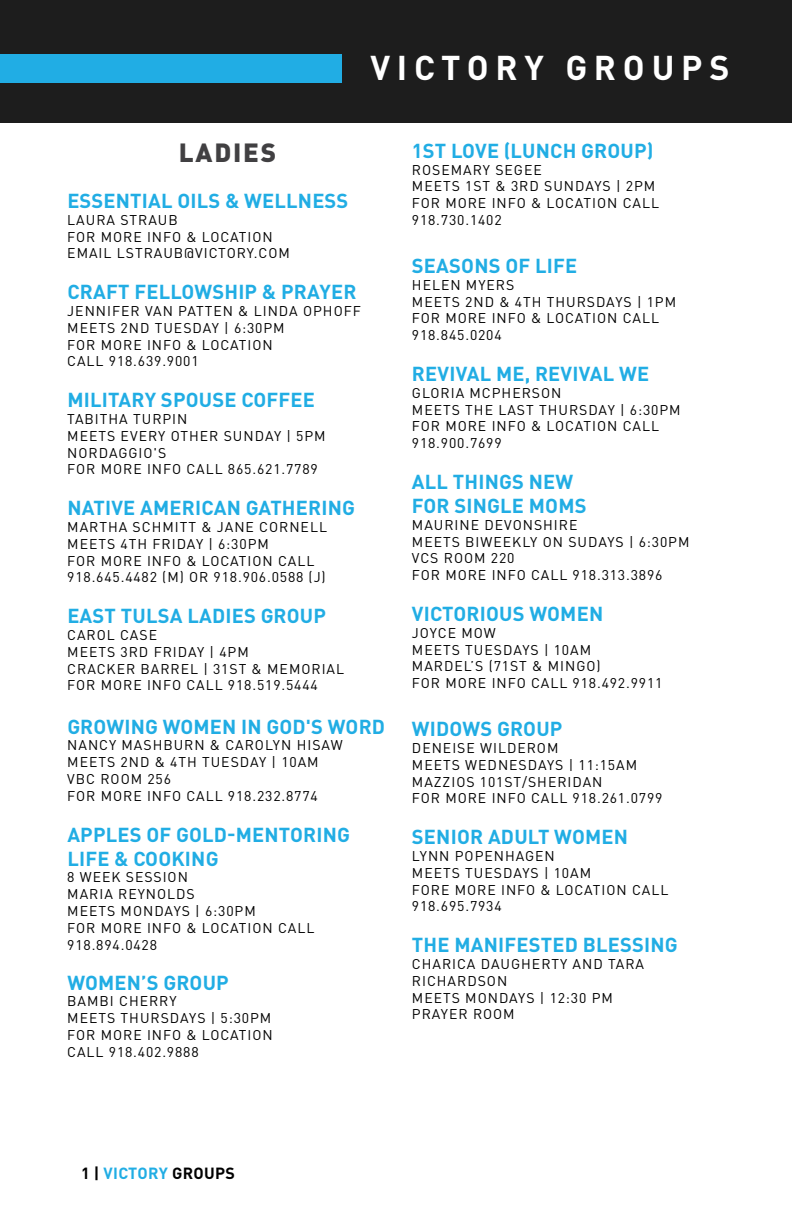
<style>
.page{position:relative;width:792px;height:1224px;background:#fff}
.page>*{position:absolute;margin:0;border:0;box-sizing:border-box;transform-origin:0 0}
.t1{font:700 34px "DINOT";letter-spacing:.2em;color:#fff}
.t2{font:900 26px "DINOT";letter-spacing:.07em;color:#414042}
.t3{font:700 20px/24px "DINOT";letter-spacing:.01em;color:#21ade4}
.t4{font:700 16px "DINOT";letter-spacing:.02em;color:#000}
.t5{font:14px/16.8px "DINOT";letter-spacing:.07em;color:#000}
.s1{color:#21ade4}
</style>
<div class="page">
<div style="left:0;top:0;width:792px;height:123px;background:#1d1d1d"></div>
<div style="left:0;top:54px;width:342px;height:29px;background:#21ade4"></div>
<h1 class="t1" style="left:404px;top:43px;width:316px">CLASS GROUPS</h1>
<h1 class="t1" style="left:342px;top:44px;width:193px">CONNECT</h1>
<h1 class="t1" style="left:370px;top:45px;width:361px">VICTORY GROUPS</h1>
<h2 class="t2" style="left:179px;top:135px;width:99px">LADIES</h2>
<h3 class="t3" style="left:67px;top:188px;width:283px">ESSENTIAL OILS &amp; WELLNESS</h3>
<p class="t5" style="left:67px;top:211px;width:224px">LAURA STRAUB<br>FOR MORE INFO &amp; LOCATION<br>EMAIL LSTRAUB@VICTORY.COM</p>
<h3 class="t3" style="left:67px;top:279px;width:291px">CRAFT FELLOWSHIP &amp; PRAYER</h3>
<p class="t5" style="left:67px;top:302px;width:295px">JENNIFER VAN PATTEN &amp; LINDA OPHOFF<br>MEETS 2ND TUESDAY | 6:30PM<br>FOR MORE INFO &amp; LOCATION<br>CALL 918.639.9001</p>
<h3 class="t3" style="left:67px;top:387px;width:249px">MILITARY SPOUSE COFFEE</h3>
<p class="t5" style="left:67px;top:410px;width:260px">TABITHA TURPIN<br>MEETS EVERY OTHER SUNDAY | 5PM<br>NORDAGGIO'S<br>FOR MORE INFO CALL 865.621.7789</p>
<h3 class="t3" style="left:67px;top:495px;width:289px">NATIVE AMERICAN GATHERING</h3>
<p class="t5" style="left:67px;top:518px;width:261px">MARTHA SCHMITT &amp; JANE CORNELL<br>MEETS 4TH FRIDAY | 6:30PM<br>FOR MORE INFO &amp; LOCATION CALL<br>918.645.4482 (M) OR 918.906.0588 (J)</p>
<h3 class="t3" style="left:67px;top:603px;width:260px">EAST TULSA LADIES GROUP</h3>
<p class="t5" style="left:67px;top:626px;width:278px">CAROL CASE<br>MEETS 3RD FRIDAY | 4PM<br>CRACKER BARREL | 31ST &amp; MEMORIAL<br>FOR MORE INFO CALL 918.519.5444</p>
<h3 class="t3" style="left:67px;top:714px;width:319px">GROWING WOMEN IN GOD'S WORD</h3>
<p class="t5" style="left:67px;top:736px;width:277px">NANCY MASHBURN &amp; CAROLYN HISAW<br>MEETS 2ND &amp; 4TH TUESDAY | 10AM<br>VBC ROOM 256<br>FOR MORE INFO CALL 918.232.8774</p>
<h3 class="t3" style="left:67px;top:822px;width:284px">APPLES OF GOLD-MENTORING<br>LIFE &amp; COOKING</h3>
<p class="t5" style="left:67px;top:868px;width:249px">8 WEEK SESSION<br>MARIA REYNOLDS<br>MEETS MONDAYS | 6:30PM<br>FOR MORE INFO &amp; LOCATION CALL<br>918.894.0428</p>
<h3 class="t3" style="left:67px;top:970px;width:163px">WOMEN’S GROUP</h3>
<p class="t5" style="left:67px;top:992px;width:207px">BAMBI CHERRY<br>MEETS THURSDAYS | 5:30PM<br>FOR MORE INFO &amp; LOCATION<br>CALL 918.402.9888</p>
<h3 class="t3" style="left:412px;top:138px;width:243px">1ST LOVE (LUNCH GROUP)</h3>
<p class="t5" style="left:412px;top:161px;width:249px">ROSEMARY SEGEE<br>MEETS 1ST &amp; 3RD SUNDAYS | 2PM<br>FOR MORE INFO &amp; LOCATION CALL<br>918.730.1402</p>
<h3 class="t3" style="left:412px;top:253px;width:167px">SEASONS OF LIFE</h3>
<p class="t5" style="left:412px;top:276px;width:266px">HELEN MYERS<br>MEETS 2ND &amp; 4TH THURSDAYS | 1PM<br>FOR MORE INFO &amp; LOCATION CALL<br>918.845.0204</p>
<h3 class="t3" style="left:412px;top:361px;width:239px">REVIVAL ME, REVIVAL WE</h3>
<p class="t5" style="left:412px;top:384px;width:270px">GLORIA MCPHERSON<br>MEETS THE LAST THURSDAY | 6:30PM<br>FOR MORE INFO &amp; LOCATION CALL<br>918.900.7699</p>
<h3 class="t3" style="left:412px;top:469px;width:176px">ALL THINGS NEW<br>FOR SINGLE MOMS</h3>
<p class="t5" style="left:412px;top:516px;width:279px">MAURINE DEVONSHIRE<br>MEETS BIWEEKLY ON SUDAYS | 6:30PM<br>VCS ROOM 220<br>FOR MORE INFO CALL 918.313.3896</p>
<h3 class="t3" style="left:412px;top:601px;width:193px">VICTORIOUS WOMEN</h3>
<p class="t5" style="left:412px;top:624px;width:252px">JOYCE MOW<br>MEETS TUESDAYS | 10AM<br>MARDEL’S (71ST &amp; MINGO)<br>FOR MORE INFO CALL 918.492.9911</p>
<h3 class="t3" style="left:412px;top:716px;width:152px">WIDOWS GROUP</h3>
<p class="t5" style="left:412px;top:739px;width:252px">DENEISE WILDEROM<br>MEETS WEDNESDAYS | 11:15AM<br>MAZZIOS 101ST/SHERIDAN<br>FOR MORE INFO CALL 918.261.0799</p>
<h3 class="t3" style="left:412px;top:824px;width:218px">SENIOR ADULT WOMEN</h3>
<p class="t5" style="left:412px;top:847px;width:258px">LYNN POPENHAGEN<br>MEETS TUESDAYS | 10AM<br>FORE MORE INFO &amp; LOCATION CALL<br>918.695.7934</p>
<h3 class="t3" style="left:412px;top:932px;width:267px">THE MANIFESTED BLESSING</h3>
<p class="t5" style="left:412px;top:955px;width:234px">CHARICA DAUGHERTY AND TARA<br>RICHARDSON<br>MEETS MONDAYS | 12:30 PM<br>PRAYER ROOM</p>
<p class="t4" style="left:81px;top:1162px;width:155px">1 | <span class="s1">VICTORY</span> GROUPS</p>
</div>
